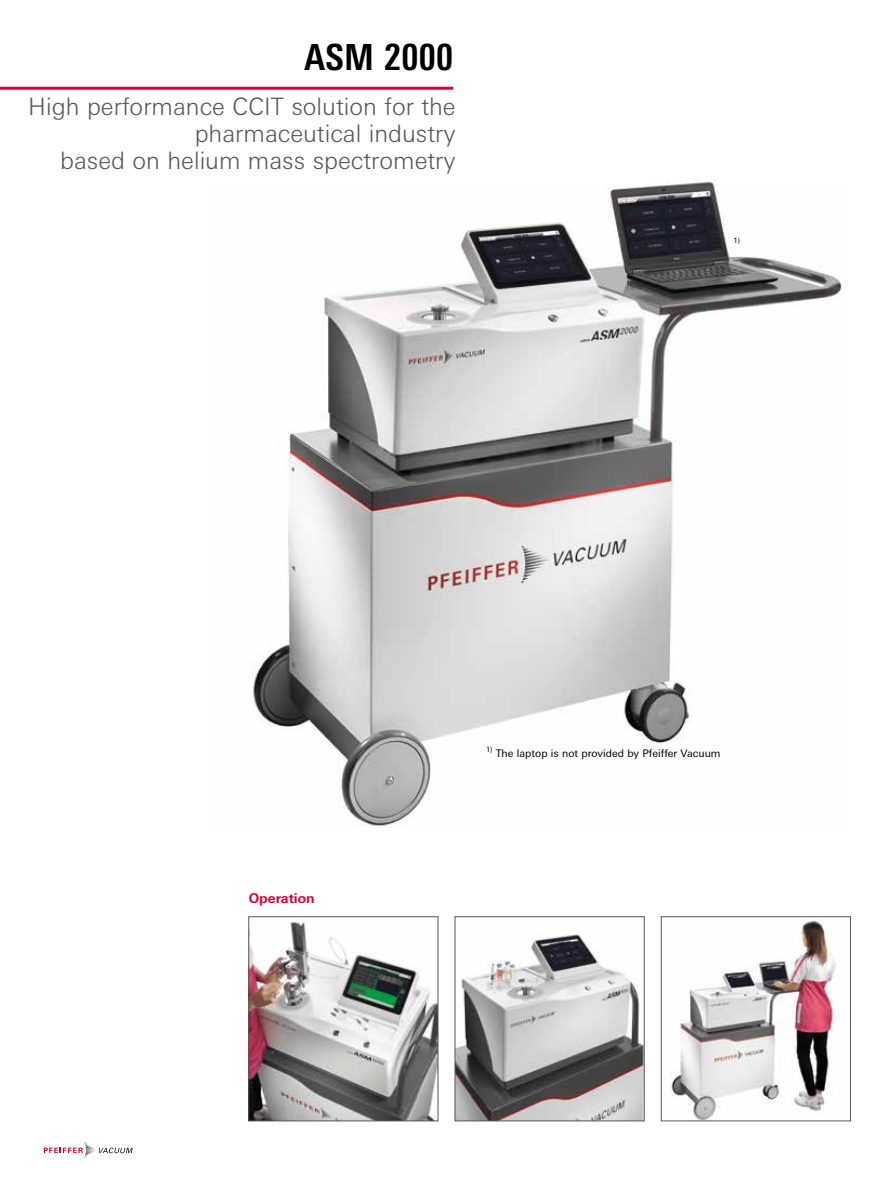
<style>
.page{position:relative;width:893px;height:1191px;background:#fff}
.page>*{position:absolute;margin:0;border:0;box-sizing:border-box;transform-origin:0 0}
.t1{font:700 condensed 36px "Univers Next Pro";letter-spacing:.01em;color:#000}
.t2{font:300 24px/27px "Univers Next W1 G";color:#565656;text-align:right}
.t3{font:700 13.5px "Univers Next W1 G";color:#d80035}
.t4{font:10.5px "Univers Next W1 G";color:#000}
.t5{font:7.35px "Univers Next W1 G";color:#000}
</style>
<div class="page">
<hr style="left:0;top:87px;width:453px;height:3px;background:#d80035">
<svg style="left:44px;top:1142px;width:89px;height:15px"></svg>
<img style="left:250px;top:919px;width:186px;height:200px">
<div style="left:248px;top:916px;width:190px;height:205px;border:1px solid #565656"></div>
<img style="left:457px;top:932px;width:186px;height:187px">
<div style="left:455px;top:916px;width:190px;height:205px;border:1px solid #565656"></div>
<img style="left:670px;top:920px;width:166px;height:199px">
<div style="left:661px;top:916px;width:190px;height:205px;border:1px solid #565656"></div>
<img style="left:252px;top:182px;width:590px;height:644px">
<h1 class="t1" style="left:305px;top:35px;width:150px">ASM 2000</h1>
<p class="t2" style="left:28px;top:93px;width:429px">High performance CCIT solution for the pharmaceutical industry<br>based on helium mass spectrometry</p>
<p class="t5" style="left:734px;top:236px;width:8px">1)</p>
<p class="t3" style="left:249px;top:890px;width:67px">Operation</p>
<p class="t4" style="left:486px;top:746px;width:236px"><sup>1)</sup> The laptop is not provided by Pfeiffer Vacuum</p>
</div>
